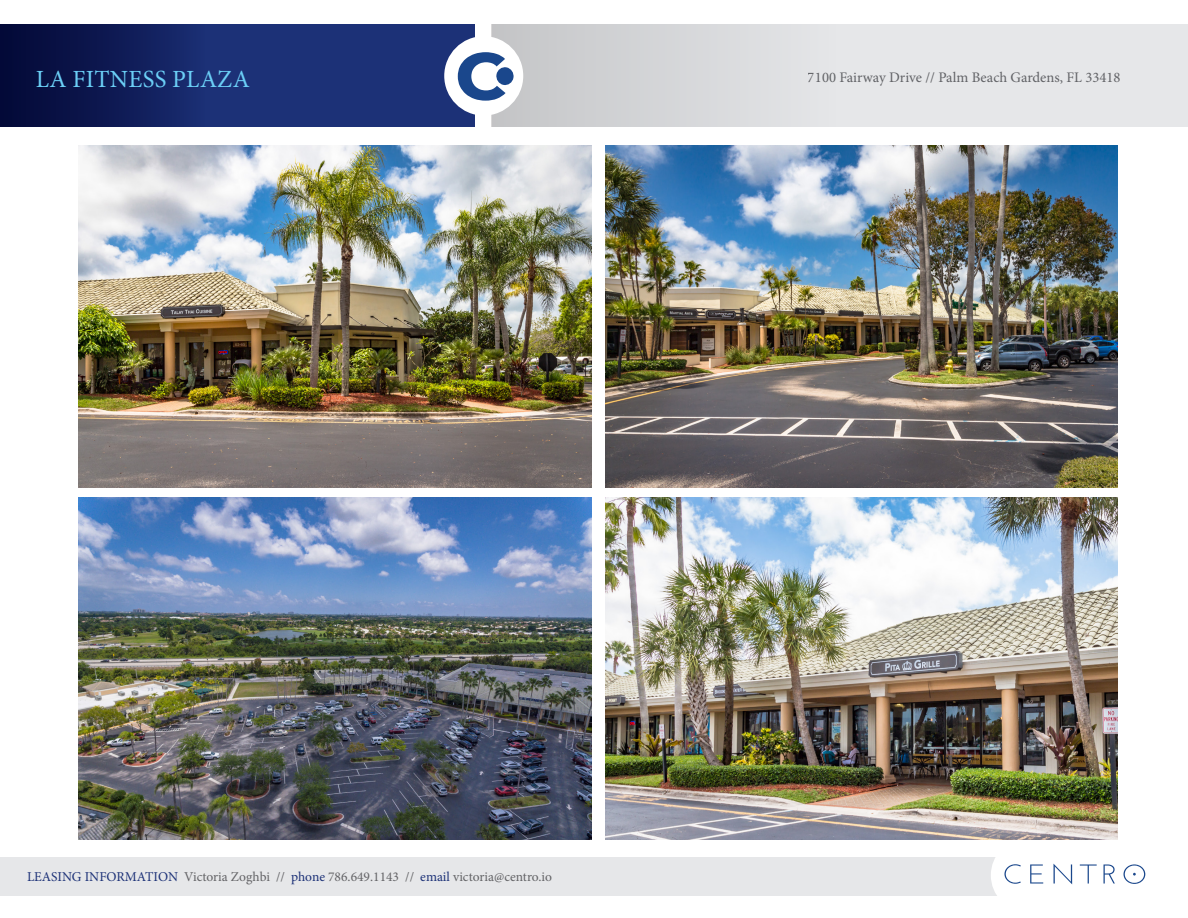
<style>
.page{position:relative;width:1188px;height:918px;background:#fff}
.page>*{position:absolute;margin:0;border:0;box-sizing:border-box;transform-origin:0 0}
.t1{font:24.75px "Minion Pro";letter-spacing:.01em;color:#6bcff6}
.t2{font:14.7px "Minion Pro";color:#6c6d70}
.t3{font:13.5px "Minion Pro";color:#636366}
.s1{color:#1c3177}
</style>
<div class="page">
<div style="left:492px;top:25px;width:696px;height:102px;background:#e6e7e9"></div>
<div style="left:492px;top:25px;width:345px;height:102px;background:linear-gradient(to right,#c4c5c7,#e5e6e9)"></div>
<div style="left:0;top:25px;width:475px;height:102px;background:#1c3177"></div>
<div style="left:444px;top:36px;width:79px;height:80px;background:#fff;border-radius:50%"></div>
<div style="left:0;top:25px;width:206px;height:102px;background:linear-gradient(to right,#020633,#192c71)"></div>
<svg style="left:458px;top:52px;width:56px;height:49px"></svg>
<div style="left:0;top:858px;width:1023px;height:38px;background:#e6e7e9"></div>
<div style="left:991px;top:839px;width:69px;height:72px;background:#fff;border-radius:50%"></div>
<img style="left:79px;top:146px;width:512px;height:341px">
<img style="left:605px;top:146px;width:513px;height:341px">
<img style="left:79px;top:498px;width:512px;height:341px">
<img style="left:605px;top:498px;width:513px;height:341px">
<svg style="left:1004px;top:864px;width:17px;height:20px"></svg>
<svg style="left:1030px;top:864px;width:13px;height:20px"></svg>
<svg style="left:1054px;top:864px;width:18px;height:20px"></svg>
<svg style="left:1080px;top:864px;width:17px;height:20px"></svg>
<svg style="left:1104px;top:864px;width:11px;height:20px"></svg>
<svg style="left:1124px;top:864px;width:21px;height:20px"></svg>
<p class="t1" style="left:36px;top:63px;width:216px">LA FITNESS PLAZA</p>
<p class="t2" style="left:808px;top:67px;width:314px">7100 Fairway Drive // Palm Beach Gardens, FL 33418</p>
<p class="t3" style="left:27px;top:867px;width:527px"><span class="s1">LEASING INFORMATION</span> Victoria Zoghbi // <span class="s1">phone</span> 786.649.1143 // <span class="s1">email</span> victoria@centro.io</p>
</div>
